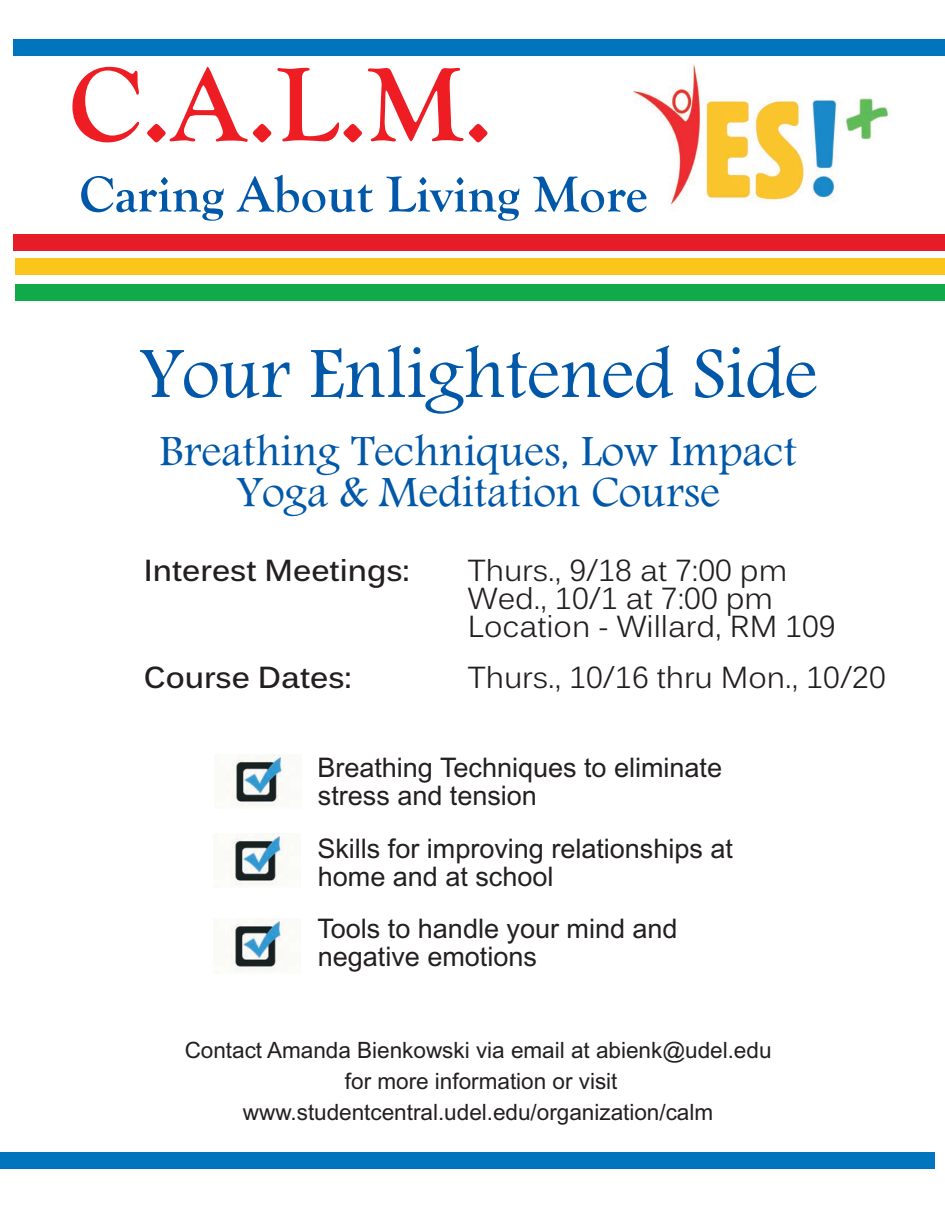
<style>
.page{position:relative;width:945px;height:1215px;background:#fff}
.page>*{position:absolute;margin:0;border:0;box-sizing:border-box;transform-origin:0 0}
.t1{font:700 109.05px "Goudy Old Style T";color:#ee1d23}
.t2{font:75px "Andalus";color:#0157a8}
.t3{font:700 52.5px "Goudy Old Style T";color:#0157a8}
.t4{font:45px/41.2px "Andalus";color:#0157a8;text-align:center}
.t5{font:30px/28px "Kalinga";color:#231f20}
.t6{font:700 30px "Kalinga";color:#231f20}
.t7{font:27px/28.2px "Dok Champa";color:#231f20}
.t8{font:22.5px/30.9px "Dok Champa";color:#231f20;text-align:center}
</style>
<div class="page">
<img style="left:634px;top:55px;width:258px;height:156px">
<div style="left:13px;top:39px;width:932px;height:16px;background:#0075bd"></div>
<div style="left:13px;top:234px;width:932px;height:17px;background:#e61d29"></div>
<div style="left:15px;top:285px;width:930px;height:16px;background:#11aa4b"></div>
<div style="left:15px;top:258px;width:930px;height:16px;background:#fac61c"></div>
<img style="left:231px;top:755px;width:53px;height:51px">
<img style="left:230px;top:833px;width:53px;height:52px">
<img style="left:230px;top:919px;width:53px;height:52px">
<div style="left:0;top:1153px;width:935px;height:16px;background:#0075bd"></div>
<h1 class="t1" style="left:69px;top:43px;width:426px">C.A.L.M.</h1>
<h3 class="t3" style="left:79px;top:165px;width:570px">Caring About Living More</h3>
<h2 class="t2" style="left:139px;top:319px;width:681px">Your Enlightened Side</h2>
<h3 class="t4" style="left:160px;top:432px;width:639px">Breathing Techniques, Low Impact<br>Yoga &amp; Meditation Course</h3>
<p class="t6" style="left:144px;top:551px;width:267px">Interest Meetings:</p>
<p class="t5" style="left:468px;top:560px;width:369px">Thurs., 9/18 at 7:00 pm<br>Wed., 10/1 at 7:00 pm<br>Location - Willard, RM 109</p>
<p class="t6" style="left:144px;top:658px;width:209px">Course Dates:</p>
<p class="t5" style="left:468px;top:667px;width:420px">Thurs., 10/16 thru Mon., 10/20</p>
<p class="t7" style="left:317px;top:753px;width:406px">Breathing Techniques to eliminate stress and tension</p>
<p class="t7" style="left:317px;top:834px;width:417px">Skills for improving relationships at home and at school</p>
<p class="t7" style="left:317px;top:915px;width:362px">Tools to handle your mind and negative emotions</p>
<p class="t8" style="left:185px;top:1035px;width:588px">Contact Amanda Bienkowski via email at abienk@udel.edu for more information or visit www.studentcentral.udel.edu/organization/calm</p>
</div>
